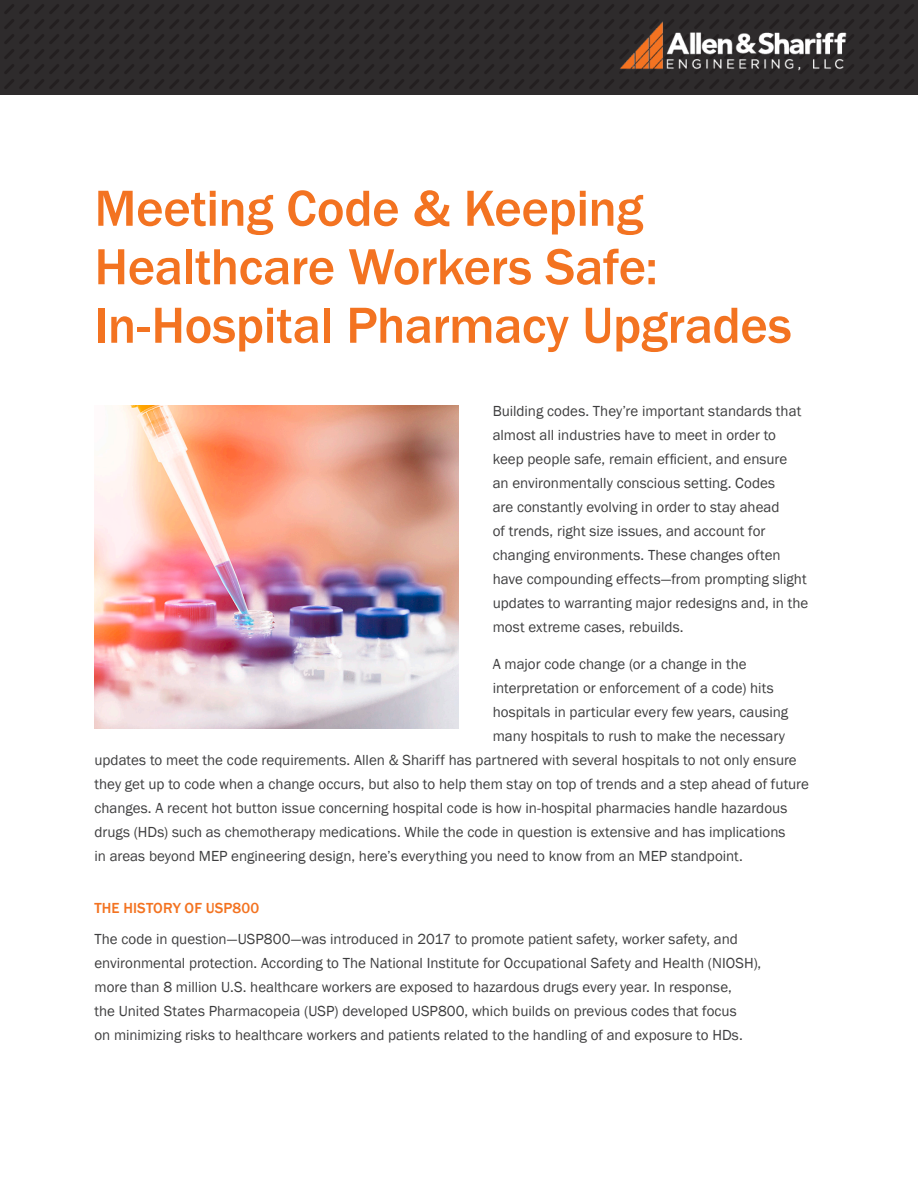
<style>
.page{position:relative;width:918px;height:1188px;background:#fff}
.page>*{position:absolute;margin:0;border:0;box-sizing:border-box;transform-origin:0 0}
.t1{font:500 52.5px/58.5px "Franklin Gothic";letter-spacing:-.01em;color:#f37321}
.body{font:15px/24px "Franklin Gothic";color:#3e3e3f}
.t2{font:500 15px "Franklin Gothic";letter-spacing:.01em;color:#f37321}
</style>
<div class="page">
<div style="left:0;top:0;width:918px;height:94px;background:#2e2b2c"></div>
<svg style="left:5px;top:4px;width:909px;height:85px"></svg>
<img style="left:609px;top:4px;width:255px;height:91px">
<img style="left:94px;top:405px;width:365px;height:324px">
<p class="t1" style="left:94px;top:180px;width:699px">Meeting Code &amp; Keeping<br>Healthcare Workers Safe:<br>In-Hospital Pharmacy Upgrades</p>
<p class="body" style="left:493px;top:399px;width:317px">Building codes. They’re important standards that almost all industries have to meet in order to keep people safe, remain efficient, and ensure<br>an environmentally conscious setting. Codes<br>are constantly evolving in order to stay ahead<br>of trends, right size issues, and account for changing environments. These changes often have compounding effects—from prompting slight updates to warranting major redesigns and, in the most extreme cases, rebuilds.</p>
<p class="body" style="left:493px;top:652px;width:255px">A major code change (or a change in the</p>
<p class="body" style="left:493px;top:676px;width:283px">interpretation or enforcement of a code) hits</p>
<p class="body" style="left:493px;top:700px;width:297px">hospitals in particular every few years, causing</p>
<p class="body" style="left:493px;top:724px;width:294px">many hospitals to rush to make the necessary</p>
<p class="body" style="left:94px;top:748px;width:704px">updates to meet the code requirements. Allen &amp; Shariff has partnered with several hospitals to not only ensure</p>
<p class="body" style="left:94px;top:772px;width:716px">they get up to code when a change occurs, but also to help them stay on top of trends and a step ahead of future</p>
<p class="body" style="left:94px;top:796px;width:694px">changes. A recent hot button issue concerning hospital code is how in-hospital pharmacies handle hazardous</p>
<p class="body" style="left:94px;top:820px;width:693px">drugs (HDs) such as chemotherapy medications. While the code in question is extensive and has implications</p>
<p class="body" style="left:94px;top:844px;width:650px">in areas beyond MEP engineering design, here’s everything you need to know from an MEP standpoint.</p>
<p class="t2" style="left:94px;top:898px;width:166px">THE HISTORY OF USP800</p>
<p class="body" style="left:94px;top:927px;width:668px">The code in question—USP800—was introduced in 2017 to promote patient safety, worker safety, and environmental protection. According to The National Institute for Occupational Safety and Health (NIOSH), more than 8 million U.S. healthcare workers are exposed to hazardous drugs every year. In response,<br>the United States Pharmacopeia (USP) developed USP800, which builds on previous codes that focus<br>on minimizing risks to healthcare workers and patients related to the handling of and exposure to HDs.</p>
</div>
